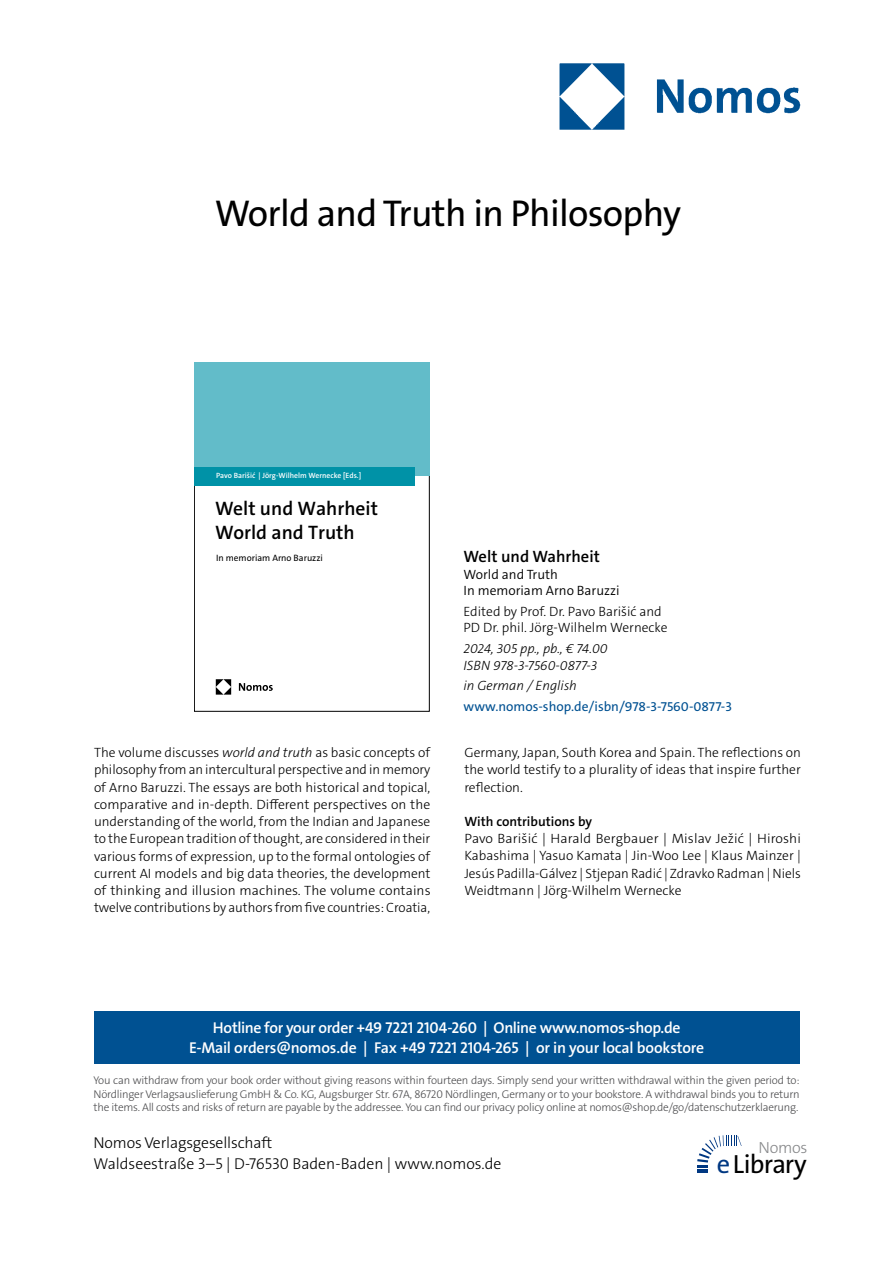
<style>
.page{position:relative;width:893px;height:1263px;background:#fff}
.page>*{position:absolute;margin:0;border:0;box-sizing:border-box;transform-origin:0 0}
.t1{font:37.5px "The Sans Os F";letter-spacing:-.02em;color:#000}
.t2{font:26.4px "The Sans Os F";letter-spacing:-.03em;color:#000}
.t3{font:600 19.5px/23.4px "The Sans C5";color:#000}
.t4{font:600 16.5px "The Sans C5";color:#000}
.t5{font:300 16.2px "The Sans Os F";letter-spacing:-.02em;color:#87888a}
.t6{font:600 15.75px/21px "The Sans Os F";letter-spacing:-.02em;color:#fff;text-align:center}
.t7{font:300 15.75px/21px "The Sans Os F";color:#000}
.t8{font:300 13.5px/17.2px "The Sans C5";color:#000;text-align:justify}
.t9{font:italic 300 13.5px/16.5px "The Sans C5";color:#000}
.t10{font:13.5px "The Sans C5";color:#005192}
.t11{font:300 13.5px/16.5px "The Sans C5";color:#000}
.t12{font:600 13.5px "The Sans C5";color:#000}
.t13{font:300 11.25px/13.5px "The Sans Os F";letter-spacing:-.02em;color:#4b4b4d;text-align:justify}
.t14{font:9.3px "The Sans C5";color:#000}
.t15{font:600 7.65px "The Sans C5";color:#fff}
.s1{font-style:italic}
.s2{color:#003882}
</style>
<div class="page">
<div style="left:94px;top:1011px;width:705px;height:52px;background:#005192"></div>
<svg style="left:697px;top:1135px;width:45px;height:38px"></svg>
<img style="left:559px;top:63px;width:242px;height:67px">
<div style="left:194px;top:450px;width:236px;height:262px;border:1px solid #000"></div>
<div style="left:194px;top:362px;width:236px;height:114px;background:#62bcc9"></div>
<div style="left:194px;top:467px;width:220px;height:18px;background:#0092a7"></div>
<svg style="left:239px;top:683px;width:34px;height:8px"></svg>
<svg style="left:216px;top:679px;width:15px;height:16px"></svg>
<h1 class="t1" style="left:215px;top:199px;width:468px">World and Truth in Philosophy</h1>
<p class="t15" style="left:216px;top:470px;width:147px">Pavo Barišić | Jörg-Wilhelm Wernecke [Eds.]</p>
<h3 class="t3" style="left:215px;top:497px;width:164px">Welt und Wahrheit<br>World and Truth</h3>
<p class="t14" style="left:216px;top:551px;width:108px">In memoriam Arno Baruzzi</p>
<p class="t4" style="left:463px;top:546px;width:138px">Welt und Wahrheit</p>
<p class="t11" style="left:463px;top:566px;width:158px">World and Truth<br>In memoriam Arno Baruzzi</p>
<p class="t8" style="left:463px;top:603px;width:206px;line-height:16.5px">Edited by Prof. Dr. Pavo Barišić and<br>PD Dr. phil. Jörg-Wilhelm Wernecke</p>
<p class="t9" style="left:463px;top:640px;width:146px">2024, 305 pp., pb., € 74.00<br>ISBN 978-3-7560-0877-3</p>
<p class="t9" style="left:463px;top:678px;width:115px">in German / English</p>
<p class="t10" style="left:463px;top:698px;width:270px">www.nomos-shop.de/isbn/978-3-7560-0877-3</p>
<p class="t8" style="left:94px;top:744px;width:338px">The volume discusses <span class="s1">world and truth</span> as basic concepts of philosophy from an intercultural perspective and in memory of Arno Baruzzi. The essays are both historical and topical, comparative and in-depth. Different perspectives on the understanding of the world, from the Indian and Japanese to the European tradition of thought, are considered in their various forms of expression, up to the formal ontologies of current AI models and big data theories, the development of thinking and illusion machines. The volume contains twelve contributions by authors from five countries: Croatia,</p>
<p class="t8" style="left:464px;top:744px;width:338px">Germany, Japan, South Korea and Spain. The reflections on the world testify to a plurality of ideas that inspire further reflection.</p>
<p class="t12" style="left:464px;top:813px;width:129px">With contributions by</p>
<p class="t8" style="left:464px;top:830px;width:338px">Pavo Barišić | Harald Bergbauer | Mislav Ježić | Hiroshi Kabashima | Yasuo Kamata | Jin-Woo Lee | Klaus Mainzer | Jesús Padilla-Gálvez | Stjepan Radić | Zdravko Radman | Niels Weidtmann | Jörg-Wilhelm Wernecke</p>
<p class="t6" style="left:189px;top:1017px;width:517px">Hotline for your order +49 7221 2104-260 | Online www.nomos-shop.de<br>E-Mail orders@nomos.de | Fax +49 7221 2104-265 | or in your local bookstore</p>
<p class="t13" style="left:94px;top:1074px;width:708px">You can withdraw from your book order without giving reasons within fourteen days. Simply send your written withdrawal within the given period to:<br>Nördlinger Verlagsauslieferung GmbH &amp; Co. KG, Augsburger Str. 67A, 86720 Nördlingen, Germany or to your bookstore. A withdrawal binds you to return the items. All costs and risks of return are payable by the addressee. You can find our privacy policy online at nomos@shop.de/go/datenschutzerklaerung.</p>
<p class="t7" style="left:94px;top:1133px;width:409px">Nomos Verlagsgesellschaft<br>Waldseestraße 3–5 | D-76530 Baden-Baden | www.nomos.de</p>
<p class="t5" style="left:758px;top:1137px;width:51px">Nomos</p>
<h2 class="t2" style="left:717px;top:1153px;width:91px"><span class="s2">e</span>Library</h2>
</div>
